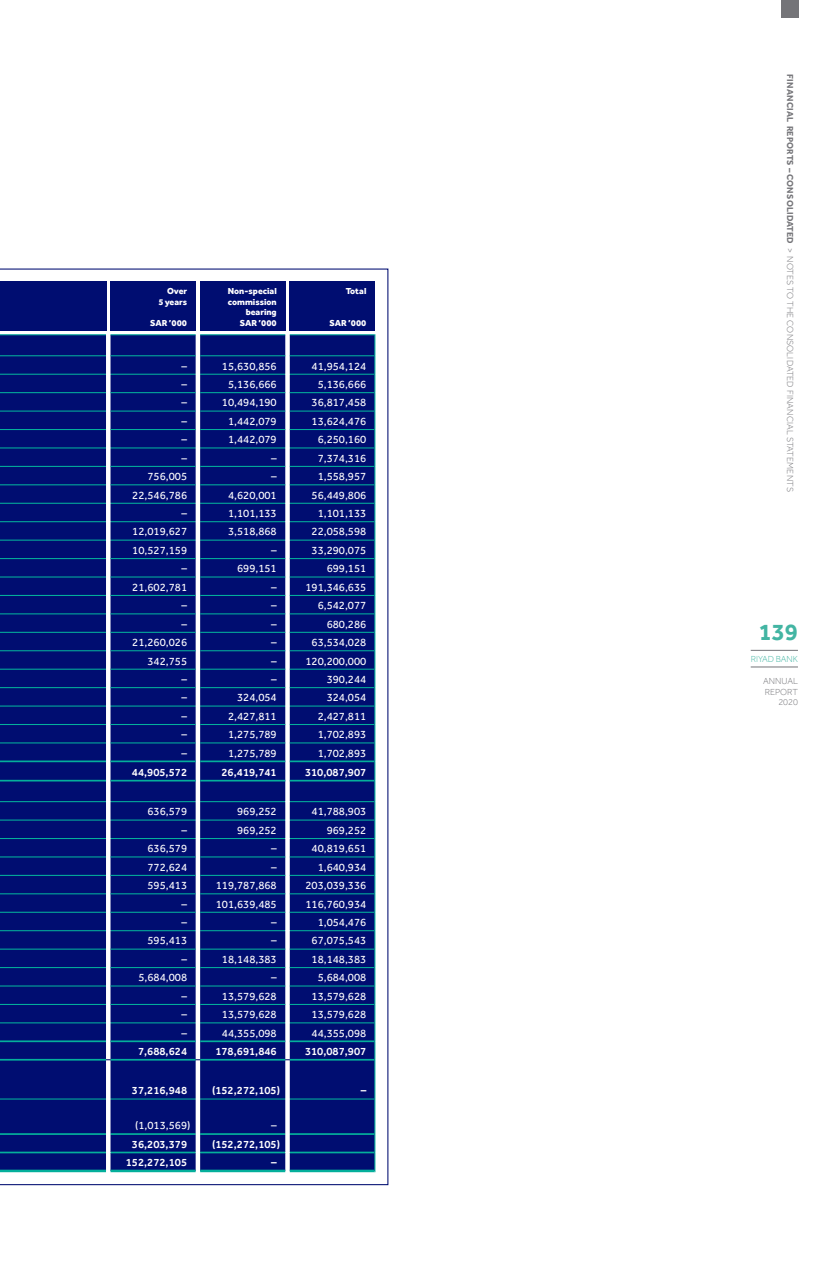
<style>
.page{position:relative;width:830px;height:1263px;background:#fff}
.page>*{position:absolute;margin:0;border:0;box-sizing:border-box;transform-origin:0 0}
.t1{font:700 24px "Effra";color:#43b5a3}
.t2{font:11.25px "Effra";color:#fff}
.t3{font:500 11.25px "Effra";color:#fff}
.t4{font:300 9px/10.8px "Effra";letter-spacing:.01em;color:#747478;text-align:right}
.t5{font:800 9px/10.8px "Effra";color:#fff;text-align:right}
.t6{font:300 9px "Effra";color:#43b5a3}
.s1{font-weight:700}
</style>
<div class="page">
<hr style="left:750px;top:667px;width:47px;height:1px;background:#747478">
<hr style="left:750px;top:650px;width:47px;height:1px;background:#747478">
<div style="left:780px;top:0;width:17px;height:17px;background:#747478"></div>
<svg style="left:0;top:268px;width:388px;height:917px;background:#172b80"></svg>
<p class="t5" style="left:159px;top:285px;width:30px">Over<br>5 years</p>
<p class="t5" style="left:150px;top:318px;width:38px">SAR ’000</p>
<p class="t5" style="left:228px;top:285px;width:50px">Non-special commission bearing<br>SAR ’000</p>
<p class="t5" style="left:345px;top:285px;width:22px">Total</p>
<p class="t5" style="left:329px;top:318px;width:38px">SAR ’000</p>
<p class="t2" style="left:181px;top:359px;width:7px">–</p>
<p class="t2" style="left:222px;top:359px;width:56px">15,630,856</p>
<p class="t2" style="left:311px;top:359px;width:56px">41,954,124</p>
<p class="t2" style="left:181px;top:378px;width:7px">–</p>
<p class="t2" style="left:228px;top:378px;width:50px">5,136,666</p>
<p class="t2" style="left:317px;top:378px;width:50px">5,136,666</p>
<p class="t2" style="left:181px;top:396px;width:7px">–</p>
<p class="t2" style="left:222px;top:396px;width:56px">10,494,190</p>
<p class="t2" style="left:311px;top:396px;width:56px">36,817,458</p>
<p class="t2" style="left:181px;top:414px;width:7px">–</p>
<p class="t2" style="left:228px;top:414px;width:50px">1,442,079</p>
<p class="t2" style="left:311px;top:414px;width:56px">13,624,476</p>
<p class="t2" style="left:181px;top:433px;width:7px">–</p>
<p class="t2" style="left:228px;top:433px;width:50px">1,442,079</p>
<p class="t2" style="left:317px;top:433px;width:50px">6,250,160</p>
<p class="t2" style="left:181px;top:451px;width:7px">–</p>
<p class="t2" style="left:271px;top:451px;width:7px">–</p>
<p class="t2" style="left:317px;top:451px;width:50px">7,374,316</p>
<p class="t2" style="left:147px;top:470px;width:41px">756,005</p>
<p class="t2" style="left:271px;top:470px;width:7px">–</p>
<p class="t2" style="left:317px;top:470px;width:50px">1,558,957</p>
<p class="t2" style="left:132px;top:488px;width:56px">22,546,786</p>
<p class="t2" style="left:228px;top:488px;width:50px">4,620,001</p>
<p class="t2" style="left:311px;top:488px;width:56px">56,449,806</p>
<p class="t2" style="left:181px;top:507px;width:7px">–</p>
<p class="t2" style="left:228px;top:507px;width:50px">1,101,133</p>
<p class="t2" style="left:317px;top:507px;width:50px">1,101,133</p>
<p class="t2" style="left:132px;top:525px;width:56px">12,019,627</p>
<p class="t2" style="left:228px;top:525px;width:50px">3,518,868</p>
<p class="t2" style="left:311px;top:525px;width:56px">22,058,598</p>
<p class="t2" style="left:132px;top:544px;width:56px">10,527,159</p>
<p class="t2" style="left:271px;top:544px;width:7px">–</p>
<p class="t2" style="left:311px;top:544px;width:56px">33,290,075</p>
<p class="t2" style="left:181px;top:562px;width:7px">–</p>
<p class="t2" style="left:237px;top:562px;width:41px">699,151</p>
<p class="t2" style="left:326px;top:562px;width:41px">699,151</p>
<p class="t2" style="left:132px;top:580px;width:56px">21,602,781</p>
<p class="t2" style="left:271px;top:580px;width:7px">–</p>
<p class="t2" style="left:305px;top:580px;width:62px">191,346,635</p>
<p class="t2" style="left:181px;top:599px;width:7px">–</p>
<p class="t2" style="left:271px;top:599px;width:7px">–</p>
<p class="t2" style="left:317px;top:599px;width:50px">6,542,077</p>
<p class="t2" style="left:181px;top:617px;width:7px">–</p>
<p class="t2" style="left:271px;top:617px;width:7px">–</p>
<p class="t2" style="left:326px;top:617px;width:41px">680,286</p>
<p class="t2" style="left:132px;top:636px;width:56px">21,260,026</p>
<p class="t2" style="left:271px;top:636px;width:7px">–</p>
<p class="t2" style="left:311px;top:636px;width:56px">63,534,028</p>
<p class="t2" style="left:147px;top:654px;width:41px">342,755</p>
<p class="t2" style="left:271px;top:654px;width:7px">–</p>
<p class="t2" style="left:305px;top:654px;width:62px">120,200,000</p>
<p class="t2" style="left:181px;top:673px;width:7px">–</p>
<p class="t2" style="left:271px;top:673px;width:7px">–</p>
<p class="t2" style="left:326px;top:673px;width:41px">390,244</p>
<p class="t2" style="left:181px;top:691px;width:7px">–</p>
<p class="t2" style="left:237px;top:691px;width:41px">324,054</p>
<p class="t2" style="left:326px;top:691px;width:41px">324,054</p>
<p class="t2" style="left:181px;top:709px;width:7px">–</p>
<p class="t2" style="left:228px;top:709px;width:50px">2,427,811</p>
<p class="t2" style="left:317px;top:709px;width:50px">2,427,811</p>
<p class="t2" style="left:181px;top:728px;width:7px">–</p>
<p class="t2" style="left:228px;top:728px;width:50px">1,275,789</p>
<p class="t2" style="left:317px;top:728px;width:50px">1,702,893</p>
<p class="t2" style="left:181px;top:746px;width:7px">–</p>
<p class="t2" style="left:228px;top:746px;width:50px">1,275,789</p>
<p class="t2" style="left:317px;top:746px;width:50px">1,702,893</p>
<p class="t3" style="left:132px;top:765px;width:57px">44,905,572</p>
<p class="t3" style="left:221px;top:765px;width:57px">26,419,741</p>
<p class="t3" style="left:305px;top:765px;width:63px">310,087,907</p>
<p class="t2" style="left:147px;top:805px;width:41px">636,579</p>
<p class="t2" style="left:237px;top:805px;width:41px">969,252</p>
<p class="t2" style="left:311px;top:805px;width:56px">41,788,903</p>
<p class="t2" style="left:181px;top:823px;width:7px">–</p>
<p class="t2" style="left:237px;top:823px;width:41px">969,252</p>
<p class="t2" style="left:326px;top:823px;width:41px">969,252</p>
<p class="t2" style="left:147px;top:842px;width:41px">636,579</p>
<p class="t2" style="left:271px;top:842px;width:7px">–</p>
<p class="t2" style="left:311px;top:842px;width:56px">40,819,651</p>
<p class="t2" style="left:147px;top:860px;width:41px">772,624</p>
<p class="t2" style="left:271px;top:860px;width:7px">–</p>
<p class="t2" style="left:317px;top:860px;width:50px">1,640,934</p>
<p class="t2" style="left:147px;top:879px;width:41px">595,413</p>
<p class="t2" style="left:216px;top:879px;width:62px">119,787,868</p>
<p class="t2" style="left:305px;top:879px;width:62px">203,039,336</p>
<p class="t2" style="left:181px;top:897px;width:7px">–</p>
<p class="t2" style="left:216px;top:897px;width:62px">101,639,485</p>
<p class="t2" style="left:305px;top:897px;width:62px">116,760,934</p>
<p class="t2" style="left:181px;top:916px;width:7px">–</p>
<p class="t2" style="left:271px;top:916px;width:7px">–</p>
<p class="t2" style="left:317px;top:916px;width:50px">1,054,476</p>
<p class="t2" style="left:147px;top:934px;width:41px">595,413</p>
<p class="t2" style="left:271px;top:934px;width:7px">–</p>
<p class="t2" style="left:311px;top:934px;width:56px">67,075,543</p>
<p class="t2" style="left:181px;top:952px;width:7px">–</p>
<p class="t2" style="left:222px;top:952px;width:56px">18,148,383</p>
<p class="t2" style="left:311px;top:952px;width:56px">18,148,383</p>
<p class="t2" style="left:138px;top:971px;width:50px">5,684,008</p>
<p class="t2" style="left:271px;top:971px;width:7px">–</p>
<p class="t2" style="left:317px;top:971px;width:50px">5,684,008</p>
<p class="t2" style="left:181px;top:989px;width:7px">–</p>
<p class="t2" style="left:222px;top:989px;width:56px">13,579,628</p>
<p class="t2" style="left:311px;top:989px;width:56px">13,579,628</p>
<p class="t2" style="left:181px;top:1008px;width:7px">–</p>
<p class="t2" style="left:222px;top:1008px;width:56px">13,579,628</p>
<p class="t2" style="left:311px;top:1008px;width:56px">13,579,628</p>
<p class="t2" style="left:181px;top:1026px;width:7px">–</p>
<p class="t2" style="left:222px;top:1026px;width:56px">44,355,098</p>
<p class="t2" style="left:311px;top:1026px;width:56px">44,355,098</p>
<p class="t3" style="left:138px;top:1044px;width:51px">7,688,624</p>
<p class="t3" style="left:215px;top:1044px;width:63px">178,691,846</p>
<p class="t3" style="left:305px;top:1044px;width:63px">310,087,907</p>
<p class="t3" style="left:132px;top:1084px;width:57px">37,216,948</p>
<p class="t3" style="left:212px;top:1084px;width:70px">(152,272,105)</p>
<p class="t3" style="left:360px;top:1084px;width:7px">–</p>
<p class="t2" style="left:135px;top:1119px;width:57px">(1,013,569)</p>
<p class="t2" style="left:271px;top:1119px;width:7px">–</p>
<p class="t3" style="left:132px;top:1137px;width:57px">36,203,379</p>
<p class="t3" style="left:212px;top:1137px;width:70px">(152,272,105)</p>
<p class="t3" style="left:126px;top:1156px;width:63px">152,272,105</p>
<p class="t3" style="left:271px;top:1156px;width:7px">–</p>
<p class="t4" style="left:795px;top:74px;width:419px;rotate:90deg"><span class="s1">Financial Reports – Consolidated</span> &gt; NOTES TO THE CONSOLIDATED FINANCIAL STATEMENTS</p>
<h1 class="t1" style="left:758px;top:617px;width:41px">139</h1>
<p class="t6" style="left:750px;top:653px;width:49px">RIYAD BANK</p>
<p class="t4" style="left:762px;top:675px;width:36px">ANNUAL<br>REPORT<br>2020</p>
</div>
